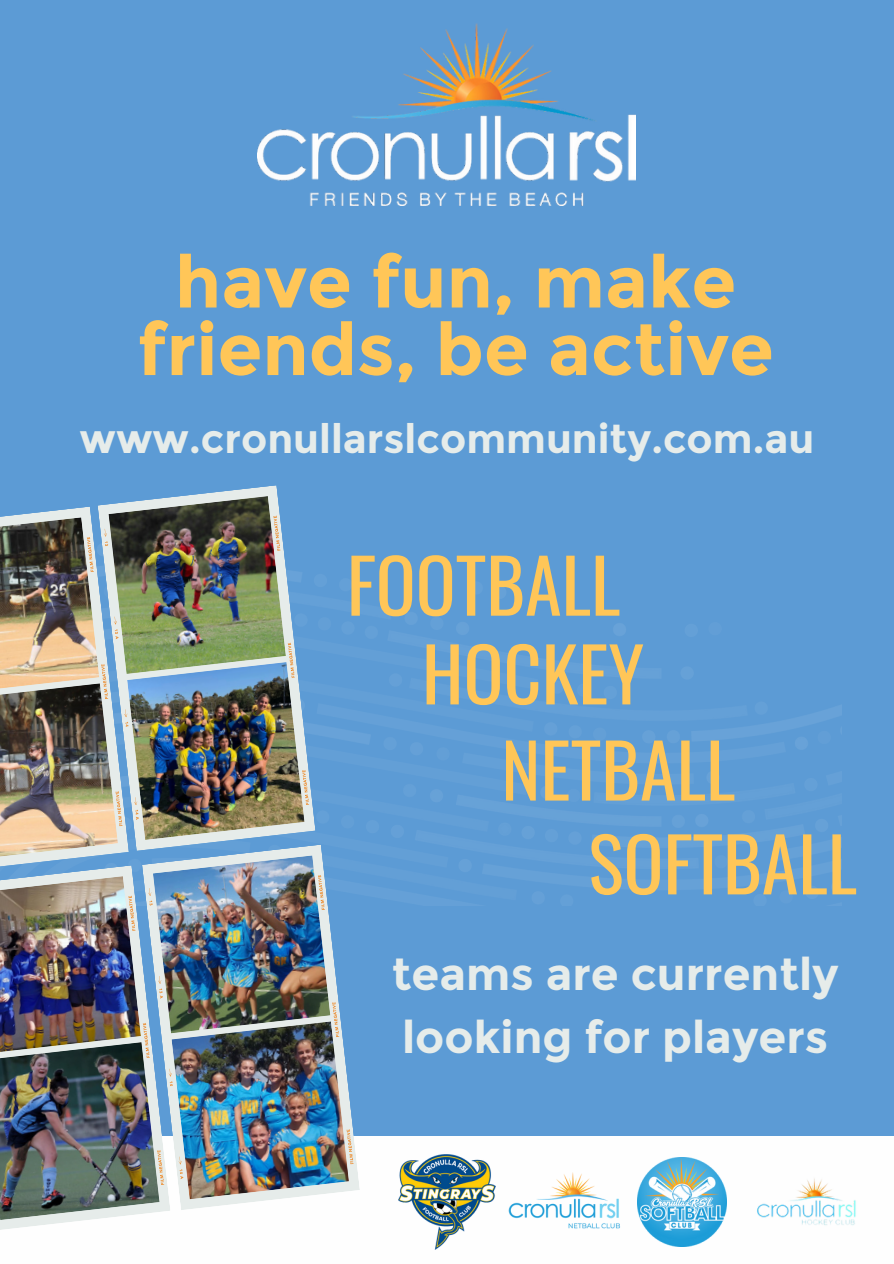
<style>
.page{position:relative;width:894px;height:1264px;background:#fff}
.page>*{position:absolute;margin:0;border:0;box-sizing:border-box;transform-origin:0 0}
.t1{font:74.1px "Oswald";color:#ffc658}
.t2{font:700 72.6px/67.5px "Montserrat";color:#ffc658;text-align:center}
.t3{font:700 45px/63px "Montserrat";color:#e6ecea}
.t4{font:700 40.5px "Montserrat";color:#e6ecea}
</style>
<div class="page">
<div style="left:0;top:0;width:893px;height:1263px;background:#5c9bd5"></div>
<img style="left:137px;top:623px;width:704px;height:271px">
<svg style="left:0;top:507px;width:129px;height:358px"></svg>
<img style="left:0;top:695px;width:118px;height:166px">
<img style="left:0;top:517px;width:97px;height:178px">
<svg style="left:87px;top:537px;width:10px;height:289px;background:#a19a8a"></svg>
<div style="left:0;top:1136px;width:893px;height:127px;background:#fefefe"></div>
<svg style="left:142px;top:844px;width:218px;height:366px"></svg>
<img style="left:171px;top:1033px;width:178px;height:166px">
<img style="left:153px;top:855px;width:177px;height:178px">
<img style="left:318px;top:875px;width:35px;height:289px">
<svg style="left:0;top:865px;width:170px;height:365px"></svg>
<img style="left:0;top:1054px;width:159px;height:165px">
<img style="left:0;top:876px;width:141px;height:178px">
<img style="left:128px;top:895px;width:36px;height:290px">
<svg style="left:97px;top:485px;width:218px;height:365px"></svg>
<img style="left:127px;top:674px;width:177px;height:166px">
<img style="left:108px;top:496px;width:178px;height:178px">
<img style="left:273px;top:515px;width:36px;height:290px">
<img style="left:398px;top:1154px;width:98px;height:95px">
<img style="left:757px;top:1178px;width:99px;height:47px">
<img style="left:508px;top:1172px;width:112px;height:57px">
<img style="left:637px;top:1157px;width:89px;height:89px">
<img style="left:257px;top:23px;width:378px;height:182px">
<p class="t2" style="left:137px;top:248px;width:637px">have fun, make friends, be active</p>
<p class="t4" style="left:79px;top:413px;width:736px">www.cronullarslcommunity.com.au</p>
<p class="t1" style="left:347px;top:527px;width:275px">FOOTBALL</p>
<p class="t1" style="left:422px;top:616px;width:224px">HOCKEY</p>
<h3 class="t1" style="left:501px;top:712px;width:235px">NETBALL</h3>
<p class="t1" style="left:588px;top:806px;width:270px">SOFTBALL</p>
<p class="t3" style="left:391px;top:942px;width:448px">teams are currently looking for players</p>
</div>
